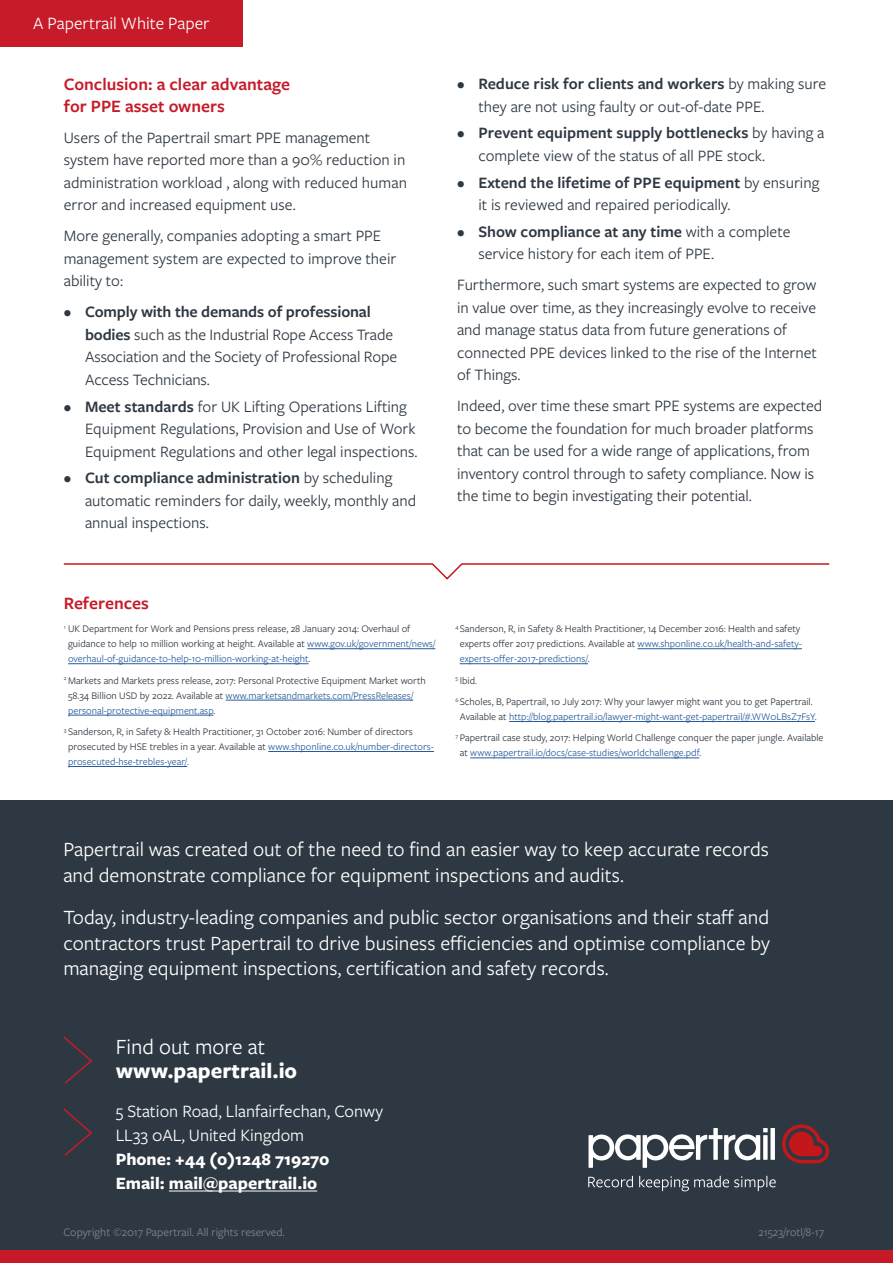
<style>
.page{position:relative;width:893px;height:1263px;background:#fff}
.page>*{position:absolute;margin:0;border:0;box-sizing:border-box;transform-origin:0 0}
.t1{font:700 22.5px "Freight Sans Pro";color:#fff}
.t2{font:22.5px "Freight Sans Pro";color:#fff}
.t3{font:21px/25.5px "Freight Sans Pro";color:#fff}
.t4{font:18px/24px "Freight Sans Pro";color:#fff}
.t5{font:600 18px/21.6px "Freight Sans Pro";color:#c71b29}
.t6{font:700 18px/24px "Freight Sans Pro";color:#fff}
.t7{font:16.5px/22.5px "Freight Sans Pro";letter-spacing:-.005em;color:#2e3842}
.t8{font:12px "Freight Sans Pro";color:#82878f}
.t9{font:10.5px/15px "Freight Sans Pro";color:#2e3842}
.t10{font:10.5px "Freight Sans Pro";color:#275b9b}
.s1{font-weight:600}
.s2{color:#275b9b}
.s3{color:#2e3842}
</style>
<div class="page">
<div style="left:0;top:800px;width:893px;height:463px;background:#2e3842"></div>
<svg style="left:588px;top:1128px;width:180px;height:40px"></svg>
<div style="left:763px;top:1135px;width:5px;height:25px;background:#fff"></div>
<div style="left:770px;top:1128px;width:5px;height:32px;background:#fff"></div>
<svg style="left:782px;top:1124px;width:47px;height:39px"></svg>
<svg style="left:588px;top:1176px;width:45px;height:11px"></svg>
<svg style="left:639px;top:1176px;width:137px;height:15px"></svg>
<div style="left:0;top:1250px;width:893px;height:13px;background:#c71a29"></div>
<svg style="left:63px;top:1108px;width:30px;height:48px"></svg>
<hr style="left:169px;top:1191px;width:148px;height:1px;background:#fff">
<svg style="left:63px;top:1036px;width:30px;height:48px"></svg>
<div style="left:0;top:0;width:243px;height:47px;background:#c71b29"></div>
<svg style="left:63px;top:563px;width:767px;height:17px"></svg>
<hr style="left:307px;top:648px;width:128px;height:1px;background:#275b9b">
<hr style="left:68px;top:663px;width:241px;height:1px;background:#275b9b">
<hr style="left:226px;top:700px;width:187px;height:1px;background:#275b9b">
<hr style="left:68px;top:715px;width:146px;height:1px;background:#275b9b">
<hr style="left:268px;top:751px;width:166px;height:1px;background:#275b9b">
<hr style="left:68px;top:766px;width:119px;height:1px;background:#275b9b">
<hr style="left:637px;top:648px;width:165px;height:1px;background:#275b9b">
<hr style="left:460px;top:663px;width:128px;height:1px;background:#275b9b">
<hr style="left:509px;top:721px;width:306px;height:1px;background:#275b9b">
<hr style="left:470px;top:758px;width:229px;height:1px;background:#275b9b">
<p class="t4" style="left:33px;top:10px;width:178px">A Papertrail White Paper</p>
<p class="t5" style="left:64px;top:73px;width:228px">Conclusion: a clear advantage for PPE asset owners</p>
<p class="t7" style="left:64px;top:125px;width:345px">Users of the Papertrail smart PPE management system have reported more than a 90% reduction in administration workload , along with reduced human error and increased equipment use.</p>
<p class="t7" style="left:64px;top:224px;width:334px">More generally, companies adopting a smart PPE management system are expected to improve their ability to:</p>
<p class="t7" style="left:85px;top:300px;width:314px;text-indent:-21px">• <span class="s1">Comply with the demands of professional bodies</span> such as the Industrial Rope Access Trade Association and the Society of Professional Rope Access Technicians.</p>
<p class="t7" style="left:85px;top:394px;width:334px;text-indent:-21px">• <span class="s1">Meet standards</span> for UK Lifting Operations Lifting<br>Equipment Regulations, Provision and Use of Work<br>Equipment Regulations and other legal inspections.</p>
<p class="t7" style="left:85px;top:466px;width:333px;text-indent:-21px">• <span class="s1">Cut compliance administration</span> by scheduling automatic reminders for daily, weekly, monthly and annual inspections.</p>
<p class="t7" style="left:478px;top:72px;width:349px;text-indent:-21px">• <span class="s1">Reduce risk for clients and workers</span> by making sure they are not using faulty or out-of-date PPE.</p>
<p class="t7" style="left:478px;top:121px;width:348px;text-indent:-21px">• <span class="s1">Prevent equipment supply bottlenecks</span> by having a complete view of the status of all PPE stock.</p>
<p class="t7" style="left:478px;top:170px;width:343px;text-indent:-21px">• <span class="s1">Extend the lifetime of PPE equipment</span> by ensuring it is reviewed and repaired periodically.</p>
<p class="t7" style="left:478px;top:219px;width:314px;text-indent:-21px">• <span class="s1">Show compliance at any time</span> with a complete service history for each item of PPE.</p>
<p class="t7" style="left:457px;top:273px;width:361px">Furthermore, such smart systems are expected to grow in value over time, as they increasingly evolve to receive and manage status data from future generations of connected PPE devices linked to the rise of the Internet of Things.</p>
<p class="t7" style="left:457px;top:394px;width:367px">Indeed, over time these smart PPE systems are expected to become the foundation for much broader platforms that can be used for a wide range of applications, from inventory control through to safety compliance. Now is the time to begin investigating their potential.</p>
<p class="t5" style="left:64px;top:592px;width:87px">References</p>
<p class="t9" style="left:68px;top:621px;width:369px;text-indent:-4px"><sup>1</sup> UK Department for Work and Pensions press release, 28 January 2014: Overhaul of guidance to help 10 million working at height. Available at <span class="s2">www.gov.uk/government/news/ overhaul-of-guidance-to-help-10-million-working-at-height</span>.</p>
<p class="t9" style="left:68px;top:672px;width:359px;text-indent:-4px"><sup>2</sup> Markets and Markets press release, 2017: Personal Protective Equipment Market worth<br>58.34 Billion USD by 2022. Available at <span class="s2">www.marketsandmarkets.com/PressReleases/ personal-protective-equipment.asp</span>.</p>
<p class="t9" style="left:68px;top:724px;width:367px;text-indent:-4px"><sup>3</sup> Sanderson, R, in Safety &amp; Health Practitioner, 31 October 2016: Number of directors prosecuted by HSE trebles in a year. Available at <span class="s2">www.shponline.co.uk/number-directors&shy;prosecuted-hse-trebles-year/</span>.</p>
<p class="t9" style="left:460px;top:621px;width:344px;text-indent:-4px"><sup>4</sup> Sanderson, R, in Safety &amp; Health Practitioner, 14 December 2016: Health and safety experts offer 2017 predictions. Available at <span class="s2">www.shponline.co.uk/health-and-safety&shy;experts-offer-2017-predictions/</span>.</p>
<p class="t9" style="left:455px;top:669px;width:359px;line-height:21.5px"><sup>5</sup> Ibid.<br><sup>6</sup> Scholes, B, Papertrail, 10 July 2017: Why your lawyer might want you to get Papertrail.</p>
<p class="t9" style="left:455px;top:706px;width:370px;line-height:21.3px;text-align:center">Available at <span class="s2">http://blog.papertrail.io/lawyer-might-want-get-papertrail/#.WW0LBsZ7FsY</span>.<br><sup>7</sup> Papertrail case study, 2017: Helping World Challenge conquer the paper jungle. Available</p>
<p class="t10" style="left:460px;top:746px;width:243px"><span class="s3">at</span> www.papertrail.io/docs/case-studies/worldchallenge.pdf<span class="s3">.</span></p>
<p class="t3" style="left:63px;top:836px;width:707px">Papertrail was created out of the need to find an easier way to keep accurate records and demonstrate compliance for equipment inspections and audits.</p>
<p class="t3" style="left:63px;top:904px;width:708px;text-align:justify">Today, industry-leading companies and public sector organisations and their staff and contractors trust Papertrail to drive business efficiencies and optimise compliance by managing equipment inspections, certification and safety records.</p>
<h1 class="t2" style="left:116px;top:1032px;width:151px">Find out more at</h1>
<h1 class="t1" style="left:116px;top:1055px;width:183px">www.papertrail.io</h1>
<p class="t4" style="left:116px;top:1098px;width:269px">5 Station Road, Llanfairfechan, Conwy<br>LL33 0AL, United Kingdom</p>
<p class="t6" style="left:116px;top:1146px;width:215px">Phone: +44 (0)1248 719270<br>Email: mail@papertrail.io</p>
<p class="t8" style="left:63px;top:1224px;width:223px">Copyright ©2017 Papertrail. All rights reserved.</p>
<p class="t8" style="left:759px;top:1224px;width:67px">21523/rotl/8-17</p>
</div>
